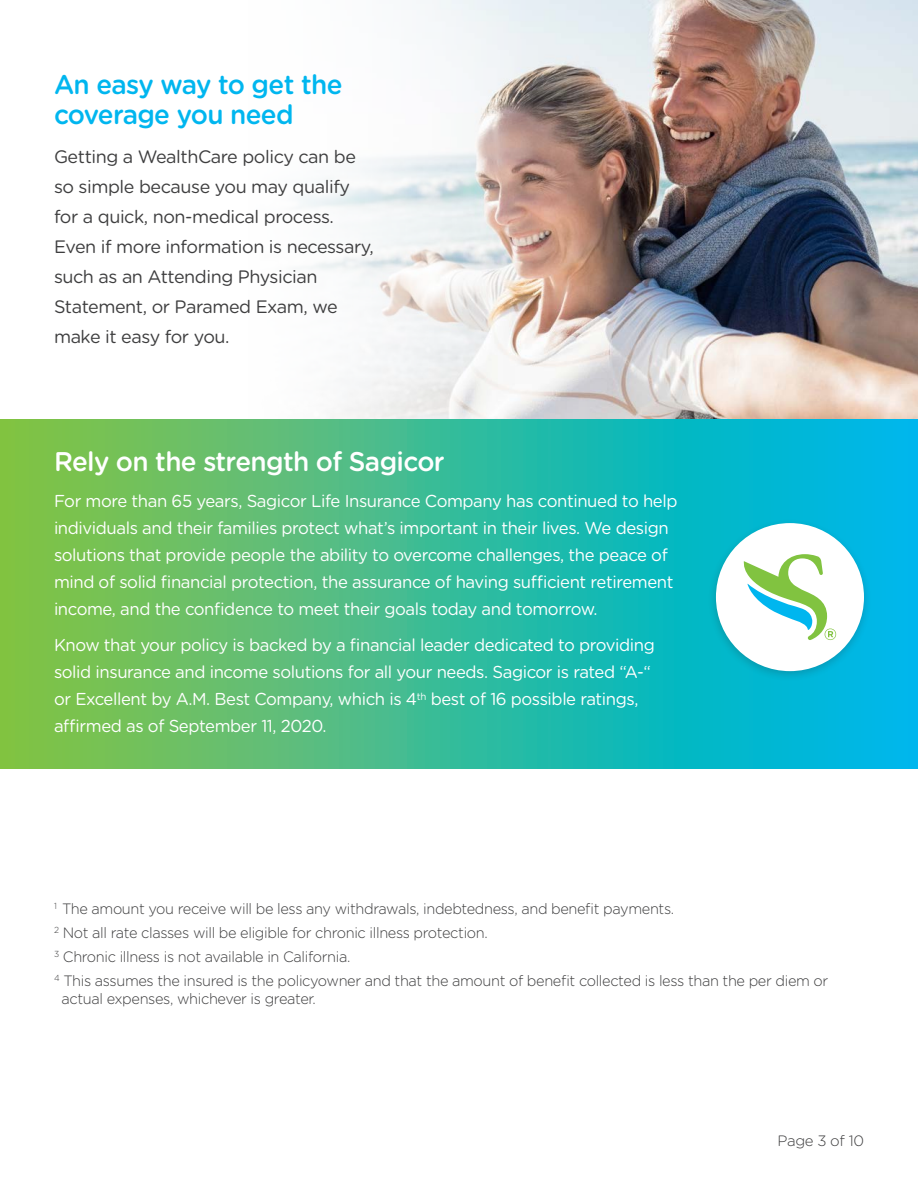
<style>
.page{position:relative;width:918px;height:1188px;background:#fff}
.page>*{position:absolute;margin:0;border:0;box-sizing:border-box;transform-origin:0 0}
.t1{font:500 27px/30px "Gotham Rounded";letter-spacing:-.025em;color:#00b6ef}
.t2{font:500 27px "Gotham Rounded";letter-spacing:-.025em;color:#fff}
.t3{font:18px/30px "Gotham Rounded";letter-spacing:-.025em;color:#3e3e3f}
.t4{font:17.25px/27px "Gotham Rounded";letter-spacing:-.025em;color:#fff}
.t5{font:300 15px/18px "Gotham Rounded";letter-spacing:-.025em;color:#3e3e3f}
</style>
<div class="page">
<img style="left:533px;top:0;width:385px;height:420px">
<svg style="left:0;top:0;width:533px;height:420px"></svg>
<svg style="left:0;top:420px;width:918px;height:349px;background:#3cbc93"></svg>
<div style="left:708px;top:518px;width:164px;height:164px;background:#231f20;opacity:.2"></div>
<div style="left:716px;top:523px;width:148px;height:148px;background:#fff;border-radius:50%"></div>
<svg style="left:743px;top:554px;width:93px;height:86px"></svg>
<p class="t1" style="left:54px;top:68px;width:290px">An easy way to get the coverage you need</p>
<p class="t3" style="left:54px;top:140px;width:321px">Getting a WealthCare policy can be so simple because you may qualify for a quick, non-medical process.<br>Even if more information is necessary, such as an Attending Physician<br>Statement, or Paramed Exam, we make it easy for you.</p>
<p class="t2" style="left:54px;top:443px;width:392px">Rely on the strength of Sagicor</p>
<p class="t4" style="left:54px;top:487px;width:625px">For more than 65 years, Sagicor Life Insurance Company has continued to help individuals and their families protect what’s important in their lives. We design solutions that provide people the ability to overcome challenges, the peace of mind of solid financial protection, the assurance of having sufficient retirement income, and the confidence to meet their goals today and tomorrow.</p>
<p class="t4" style="left:54px;top:631px;width:602px">Know that your policy is backed by a financial leader dedicated to providing solid insurance and income solutions for all your needs. Sagicor is rated “A-“ or Excellent by A.M. Best Company, which is 4<sup>th</sup> best of 16 possible ratings, affirmed as of September 11, 2020.</p>
<p class="t5" style="left:54px;top:899px;width:622px"><sup>1</sup> The amount you receive will be less any withdrawals, indebtedness, and benefit payments.</p>
<p class="t5" style="left:54px;top:923px;width:435px"><sup>2</sup> Not all rate classes will be eligible for chronic illness protection.</p>
<p class="t5" style="left:54px;top:947px;width:298px"><sup>3</sup> Chronic illness is not available in California.</p>
<p class="t5" style="left:62px;top:971px;width:768px;text-indent:-8px"><sup>4</sup> This assumes the insured is the policyowner and that the amount of benefit collected is less than the per diem or actual expenses, whichever is greater.</p>
<p class="t5" style="left:778px;top:1131px;width:88px">Page 3 of 10</p>
</div>
